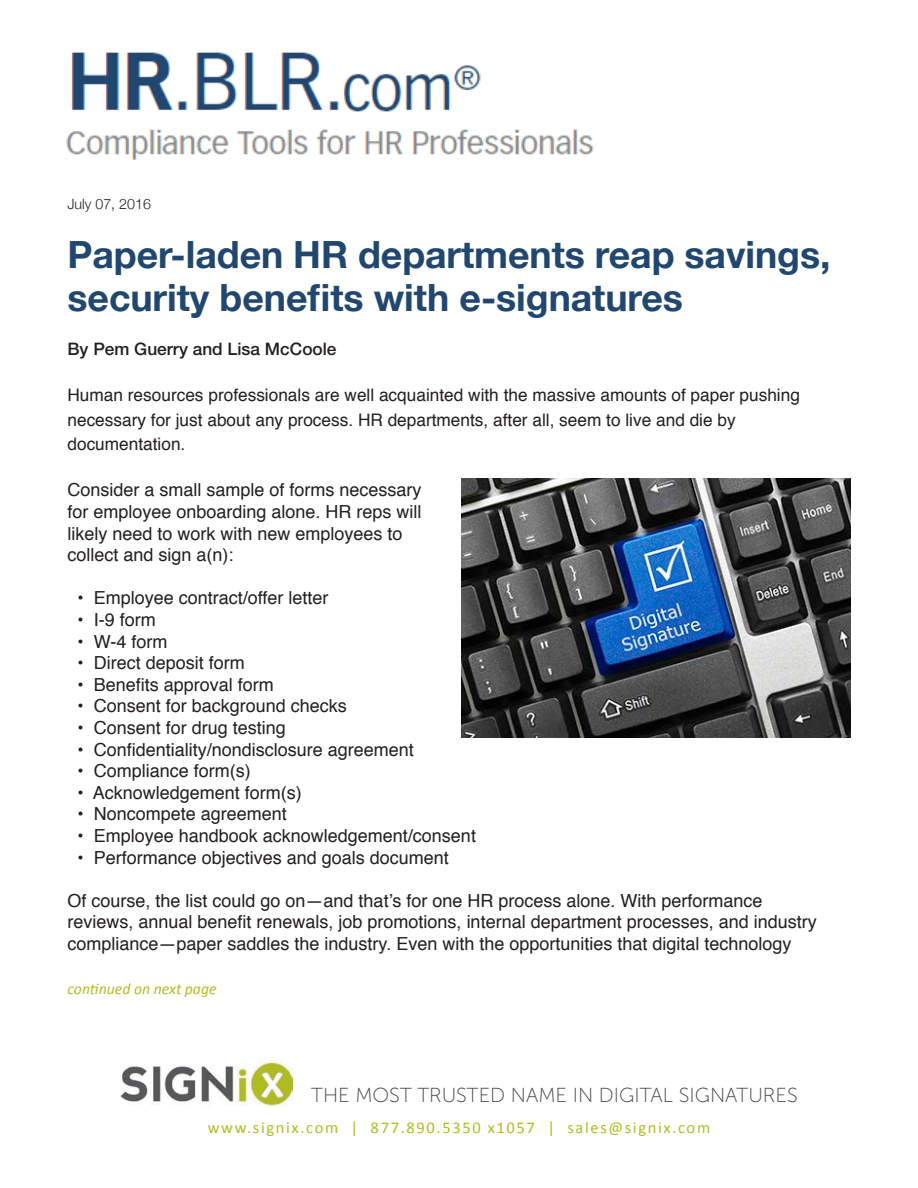
<style>
.page{position:relative;width:918px;height:1188px;background:#fff}
.page>*{position:absolute;margin:0;border:0;box-sizing:border-box;transform-origin:0 0}
.t1{font:700 37.5px/43.8px "Helvetica Neue";color:#21476f}
.t2{font:20.25px "Museo Sans 100";color:#414142}
.t3{font:18px/21.6px "Helvetica";color:#231f20}
.t4{font:17.25px/24.6px "Helvetica";color:#231f20}
.t5{font:500 17.25px "Helvetica Neue";color:#231f20}
.t6{font:16.5px "Calibri";letter-spacing:.1em;color:#b0bd21}
.t7{font:italic 15.75px "Calibri";color:#b0bd21}
.t8{font:300 14.25px "Helvetica Neue";color:#231f20}
</style>
<div class="page">
<img style="left:120px;top:1060px;width:173px;height:46px">
<img style="left:66px;top:52px;width:528px;height:108px">
<img style="left:462px;top:478px;width:388px;height:260px">
<p class="t8" style="left:68px;top:193px;width:85px">July 07, 2016</p>
<h1 class="t1" style="left:68px;top:233px;width:765px">Paper-laden HR departments reap savings, security benefits with e-signatures</h1>
<p class="t5" style="left:68px;top:338px;width:271px">By Pem Guerry and Lisa McCoole</p>
<p class="t4" style="left:68px;top:384px;width:734px">Human resources professionals are well acquainted with the massive amounts of paper pushing necessary for just about any process. HR departments, after all, seem to live and die by documentation.</p>
<p class="t3" style="left:68px;top:480px;width:356px">Consider a small sample of forms necessary for employee onboarding alone. HR reps will likely need to work with new employees to collect and sign a(n):</p>
<p class="t3" style="left:78px;top:588px;width:253px">• Employee contract/offer letter</p>
<p class="t3" style="left:78px;top:610px;width:80px">• I-9 form</p>
<p class="t3" style="left:78px;top:632px;width:91px">• W-4 form</p>
<p class="t3" style="left:78px;top:653px;width:169px">• Direct deposit form</p>
<p class="t3" style="left:78px;top:675px;width:198px">• Benefits approval form</p>
<p class="t3" style="left:78px;top:696px;width:271px">• Consent for background checks</p>
<p class="t3" style="left:78px;top:718px;width:210px">• Consent for drug testing</p>
<p class="t3" style="left:78px;top:740px;width:338px">• Confidentiality/nondisclosure agreement</p>
<p class="t3" style="left:78px;top:761px;width:175px">• Compliance form(s)</p>
<p class="t3" style="left:78px;top:783px;width:226px">• Acknowledgement form(s)</p>
<p class="t3" style="left:78px;top:804px;width:211px">• Noncompete agreement</p>
<p class="t3" style="left:78px;top:826px;width:400px">• Employee handbook acknowledgement/consent</p>
<p class="t3" style="left:78px;top:848px;width:373px">• Performance objectives and goals document</p>
<p class="t3" style="left:68px;top:891px;width:751px">Of course, the list could go on—and that’s for one HR process alone. With performance reviews, annual benefit renewals, job promotions, internal department processes, and industry compliance—paper saddles the industry. Even with the opportunities that digital technology</p>
<p class="t7" style="left:68px;top:978px;width:151px">continued on next page</p>
<p class="t2" style="left:311px;top:1084px;width:488px">THE MOST TRUSTED NAME IN DIGITAL SIGNATURES</p>
<p class="t6" style="left:208px;top:1117px;width:504px">www.signix.com | 877.890.5350 x1057 | sales@signix.com</p>
</div>
